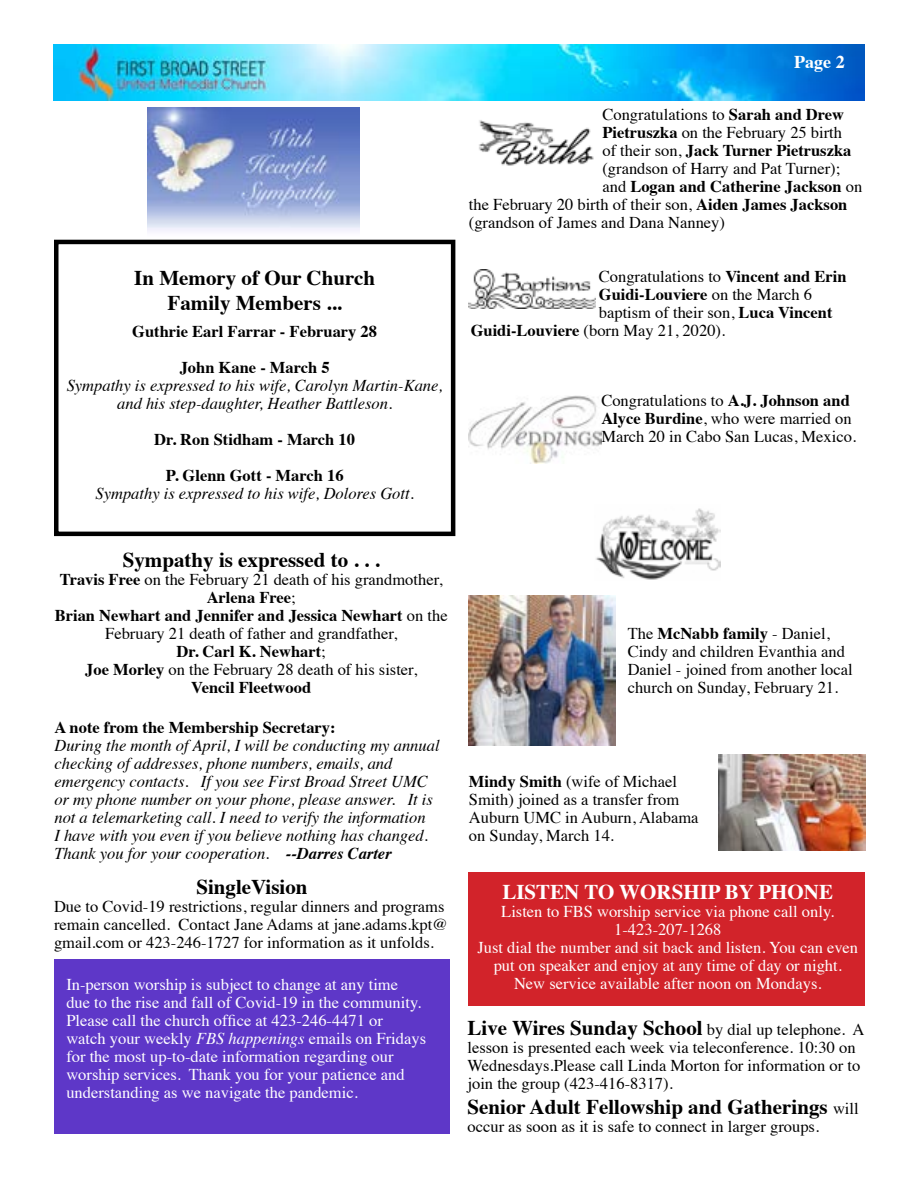
<style>
.page{position:relative;width:918px;height:1188px;background:#fff}
.page>*{position:absolute;margin:0;border:0;box-sizing:border-box;transform-origin:0 0}
.t1{font:700 21px/25.2px "Times";color:#000;text-align:center}
.t2{font:700 21px "Times";color:#fff}
.t3{font:700 18px "Times";color:#fff}
.t4{font:16.5px/18px "Times";color:#000}
.t5{font:16.5px/18px "Times";color:#fff;text-align:center}
.t6{font:italic 16.5px/18px "Times";color:#000}
.t7{font:700 16.5px/36px "Times";color:#000;text-align:center}
.s1{font-weight:700}
.s2{font-weight:400}
.s3{font-style:italic}
.s4{font-weight:400;font-size:16.5px}
</style>
<div class="page">
<div style="left:468px;top:872px;width:396px;height:133px;background:#d2232a"></div>
<img style="left:53px;top:45px;width:812px;height:55px">
<img style="left:469px;top:270px;width:126px;height:38px">
<img style="left:596px;top:508px;width:124px;height:72px">
<img style="left:147px;top:107px;width:213px;height:133px">
<img style="left:469px;top:395px;width:132px;height:68px">
<img style="left:479px;top:120px;width:115px;height:46px">
<div style="left:54px;top:959px;width:395px;height:175px;background:#5e37c8"></div>
<div style="left:54px;top:240px;width:401px;height:296px;border:4px solid #000"></div>
<img style="left:469px;top:595px;width:147px;height:151px">
<img style="left:719px;top:754px;width:146px;height:96px">
<p class="t1" style="left:134px;top:263px;width:242px">In Memory of Our Church<br>Family Members ...</p>
<p class="t7" style="left:132px;top:312px;width:246px">Guthrie Earl Farrar - February 28<br>John Kane - March 5</p>
<p class="t6" style="left:67px;top:376px;width:377px;text-align:center">Sympathy is expressed to his wife, Carolyn Martin-Kane, and his step-daughter, Heather Battleson.</p>
<p class="t7" style="left:154px;top:420px;width:202px">Dr. Ron Stidham - March 10<br>P. Glenn Gott - March 16</p>
<p class="t6" style="left:96px;top:484px;width:320px">Sympathy is expressed to his wife, Dolores Gott.</p>
<p class="t3" style="left:794px;top:44px;width:52px">Page 2</p>
<p class="t4" style="left:602px;top:104px;width:243px">Congratulations to <span class="s1">Sarah and Drew</span></p>
<p class="t4" style="left:602px;top:122px;width:241px"><span class="s1">Pietruszka</span> on the February 25 birth</p>
<p class="t7" style="left:602px;top:130px;width:251px"><span class="s2">of their son,</span> Jack Turner Pietruszka</p>
<p class="t4" style="left:602px;top:158px;width:239px">(grandson of Harry and Pat Turner);</p>
<p class="t7" style="left:602px;top:166px;width:261px"><span class="s2">and</span> Logan and Catherine Jackson <span class="s2">on</span></p>
<p class="t4" style="left:469px;top:194px;width:380px">the February 20 birth of their son, <span class="s1">Aiden James Jackson</span></p>
<p class="t4" style="left:469px;top:212px;width:258px">(grandson of James and Dana Nanney)</p>
<p class="t4" style="left:599px;top:266px;width:249px">Congratulations to <span class="s1">Vincent and Erin</span></p>
<p class="t7" style="left:599px;top:275px;width:215px">Guidi-Louviere <span class="s2">on the March 6</span></p>
<p class="t4" style="left:599px;top:302px;width:235px">baptism of their son, <span class="s1">Luca Vincent</span></p>
<p class="t4" style="left:471px;top:320px;width:256px"><span class="s1">Guidi-Louviere</span> (born May 21, 2020).</p>
<p class="t4" style="left:601px;top:390px;width:256px">Congratulations to <span class="s1">A.J. Johnson and<br>Alyce Burdine</span>, who were married on<br>March 20 in Cabo San Lucas, Mexico.</p>
<p class="t1" style="left:123px;top:545px;width:258px">Sympathy is expressed to . . .</p>
<p class="t4" style="left:55px;top:569px;width:394px;text-align:center"><span class="s1">Travis Free</span> on the February 21 death of his grandmother, <span class="s1">Arlena Free</span>;<br><span class="s1">Brian Newhart and Jennifer and Jessica Newhart</span> on the February 21 death of father and grandfather,<br><span class="s1">Dr. Carl K. Newhart</span>;<br><span class="s1">Joe Morley</span> on the February 28 death of his sister,<br><span class="s1">Vencil Fleetwood</span></p>
<p class="t7" style="left:54px;top:707px;width:283px">A note from the Membership Secretary:</p>
<p class="t6" style="left:54px;top:735px;width:387px">During the month of April, I will be conducting my annual checking of addresses, phone numbers, emails, and emergency contacts. If you see First Broad Street UMC or my phone number on your phone, please answer. It is not a telemarketing call. I need to verify the information<br>I have with you even if you believe nothing has changed.<br>Thank you for your cooperation. <span class="s1">--Darres Carter</span></p>
<p class="t1" style="left:196px;top:872px;width:113px">SingleVision</p>
<p class="t4" style="left:54px;top:896px;width:395px">Due to Covid-19 restrictions, regular dinners and programs remain cancelled. Contact Jane Adams at jane.adams.kpt@ gmail.com or 423-246-1727 for information as it unfolds.</p>
<p class="t5" style="left:66px;top:974px;width:361px;text-align:left">In-person worship is subject to change at any time due to the rise and fall of Covid-19 in the community.<br>Please call the church office at 423-246-4471 or watch your weekly <span class="s3">FBS happenings</span> emails on Fridays for the most up-to-date information regarding our worship services. Thank you for your patience and understanding as we navigate the pandemic.</p>
<p class="t4" style="left:628px;top:623px;width:226px">The <span class="s1">McNabb family</span> - Daniel,<br>Cindy and children Evanthia and<br>Daniel - joined from another local church on Sunday, February 21.</p>
<p class="t4" style="left:469px;top:771px;width:231px"><span class="s1">Mindy Smith</span> (wife of Michael<br>Smith) joined as a transfer from<br>Auburn UMC in Auburn, Alabama on Sunday, March 14.</p>
<p class="t2" style="left:502px;top:872px;width:332px">LISTEN TO WORSHIP BY PHONE</p>
<p class="t5" style="left:477px;top:901px;width:382px">Listen to FBS worship service via phone call only.<br>1-423-207-1268<br>Just dial the number and sit back and listen. You can even put on speaker and enjoy at any time of day or night.<br>New service available after noon on Mondays.</p>
<p class="t1" style="left:468px;top:1013px;width:398px">Live Wires Sunday School <span class="s4">by dial up telephone. A</span></p>
<p class="t4" style="left:468px;top:1037px;width:394px">lesson is presented each week via teleconference. 10:30 on<br>Wednesdays.Please call Linda Morton for information or to join the group (423-416-8317).</p>
<p class="t1" style="left:468px;top:1092px;width:393px">Senior Adult Fellowship and Gatherings <span class="s4">will</span></p>
<p class="t4" style="left:468px;top:1116px;width:353px">occur as soon as it is safe to connect in larger groups.</p>
</div>
